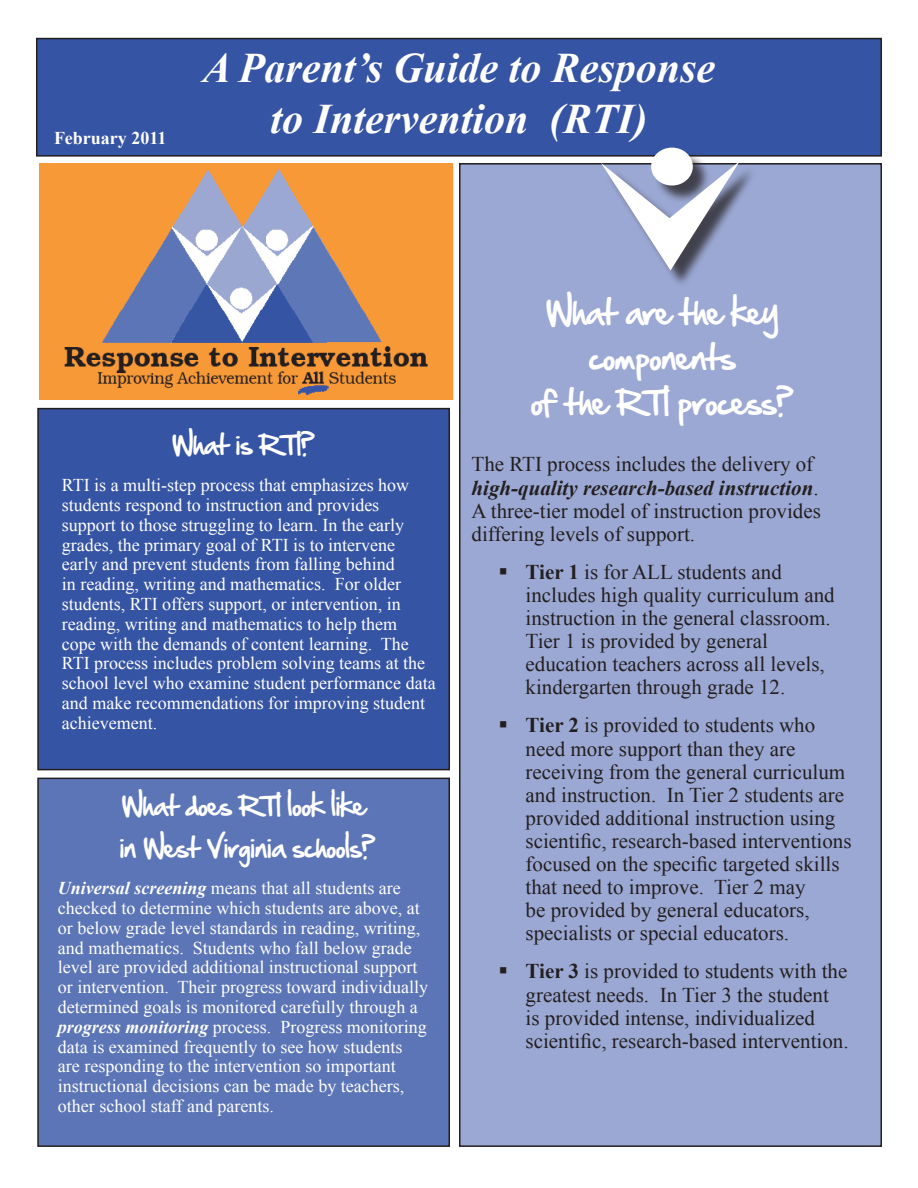
<style>
.page{position:relative;width:918px;height:1188px;background:#fff}
.page>*{position:absolute;margin:0;border:0;box-sizing:border-box;transform-origin:0 0}
.t1{font:italic 700 42px "Times New Roman";color:#fff}
.t2{font:30px/45px "Hand Of Sean";color:#fff;text-align:center}
.t3{font:24px "Hand Of Sean";color:#fff}
.List_Paragraph{font:21px/23.1px "Times New Roman";color:#231f20}
.t4{font:18px/19.8px "Times New Roman";color:#fff}
.List_Paragraph-2{font:700 18px "Times New Roman";color:#fff}
.s1{font-weight:700;font-style:italic}
.s2{font-weight:700}
</style>
<div class="page">
<img style="left:39px;top:163px;width:415px;height:236px">
<div style="left:37px;top:39px;width:844px;height:117px;background:#3654a4"></div>
<div style="left:36px;top:38px;width:846px;height:119px;border:2px solid #231f20"></div>
<div style="left:38px;top:409px;width:411px;height:361px;background:#3654a4"></div>
<div style="left:37px;top:408px;width:413px;height:362px;border:2px solid #231f20"></div>
<div style="left:38px;top:778px;width:411px;height:368px;background:#5c75b6"></div>
<div style="left:37px;top:778px;width:413px;height:369px;border:2px solid #231f20"></div>
<div style="left:460px;top:164px;width:421px;height:982px;background:#9ba8d3"></div>
<div style="left:605px;top:150px;width:152px;height:138px;background:#231f20;opacity:.75"></div>
<svg style="left:601px;top:161px;width:139px;height:109px"></svg>
<div style="left:651px;top:148px;width:42px;height:38px;background:#fff;border-radius:50%"></div>
<p class="List_Paragraph-2" style="left:54px;top:125px;width:114px">February 2011</p>
<p class="t1" style="left:203px;top:39px;width:514px">A Parent’s Guide to Response</p>
<p class="t1" style="left:271px;top:90px;width:378px">to Intervention (RTI)</p>
<p class="t3" style="left:172px;top:423px;width:144px">What is RTI?</p>
<p class="t4" style="left:62px;top:475px;width:375px">RTI is a multi-step process that emphasizes how students respond to instruction and provides support to those struggling to learn. In the early grades, the primary goal of RTI is to intervene<br>early and prevent students from falling behind<br>in reading, writing and mathematics. For older students, RTI offers support, or intervention, in reading, writing and mathematics to help them cope with the demands of content learning. The RTI process includes problem solving teams at the school level who examine student performance data and make recommendations for improving student achievement.</p>
<p class="t3" style="left:122px;top:784px;width:245px">What does RTI look like</p>
<p class="t3" style="left:120px;top:826px;width:257px">in West Virginia schools?</p>
<p class="t4" style="left:58px;top:878px;width:372px"><span class="s1">Universal screening</span> means that all students are checked to determine which students are above, at or below grade level standards in reading, writing, and mathematics. Students who fall below grade level are provided additional instructional support or intervention. Their progress toward individually determined goals is monitored carefully through a <span class="s1">progress monitoring</span> process. Progress monitoring data is examined frequently to see how students are responding to the intervention so important instructional decisions can be made by teachers, other school staff and parents.</p>
<p class="t2" style="left:547px;top:289px;width:233px">What are the key components</p>
<p class="t2" style="left:531px;top:379px;width:264px">of the RTI process?</p>
<p class="List_Paragraph" style="left:472px;top:453px;width:351px">The RTI process includes the delivery of <span class="s1">high-quality research-based instruction</span>.<br>A three-tier model of instruction provides differing levels of support.</p>
<p class="List_Paragraph" style="left:526px;top:560px;width:311px;text-indent:-27px">▪ <span class="s2">Tier 1</span> is for ALL students and includes high quality curriculum and instruction in the general classroom.<br>Tier 1 is provided by general education teachers across all levels, kindergarten through grade 12.</p>
<p class="List_Paragraph" style="left:526px;top:714px;width:328px;text-indent:-27px">▪ <span class="s2">Tier 2</span> is provided to students who need more support than they are receiving from the general curriculum and instruction. In Tier 2 students are provided additional instruction using scientific, research-based interventions focused on the specific targeted skills that need to improve. Tier 2 may<br>be provided by general educators, specialists or special educators.</p>
<p class="List_Paragraph" style="left:526px;top:960px;width:325px;text-indent:-27px">▪ <span class="s2">Tier 3</span> is provided to students with the greatest needs. In Tier 3 the student<br>is provided intense, individualized scientific, research-based intervention.</p>
</div>
